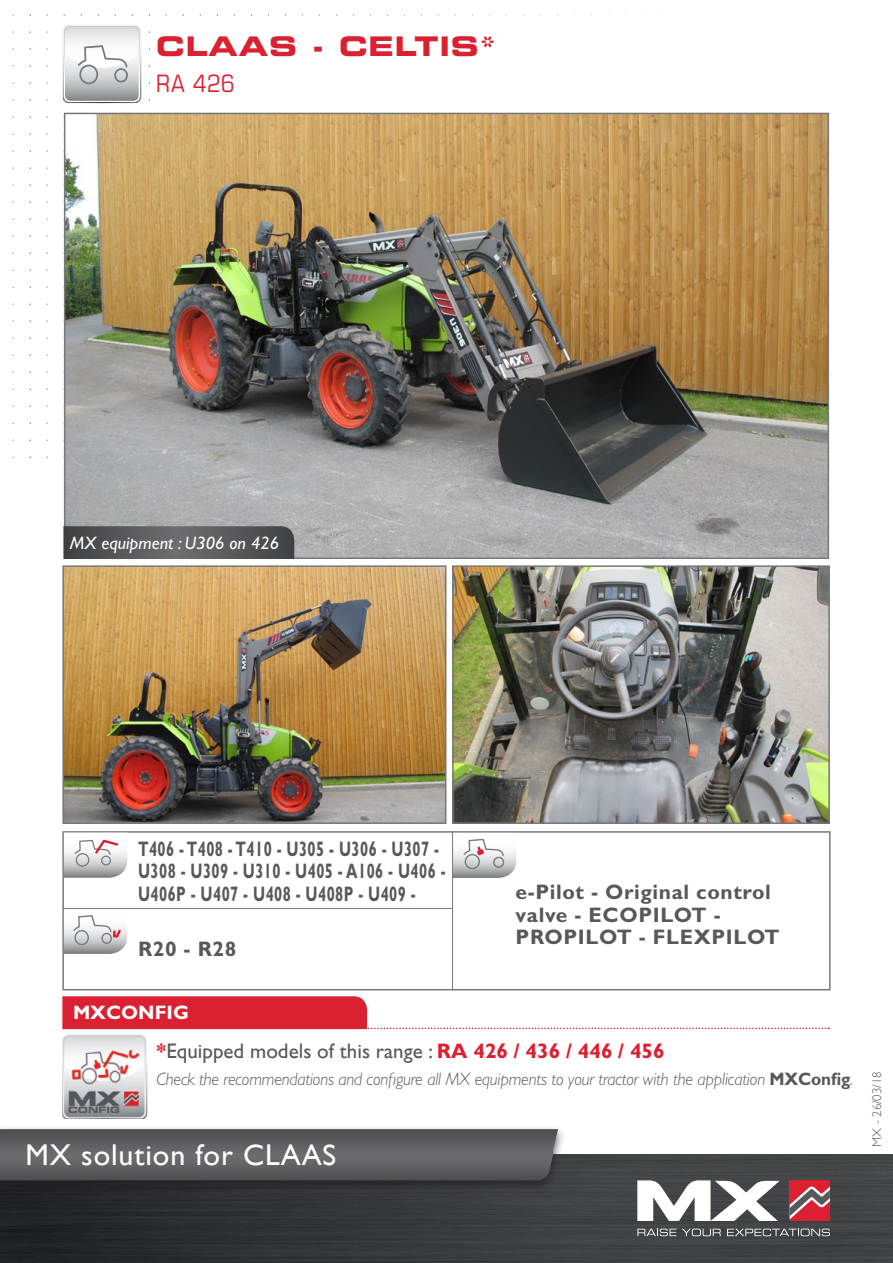
<style>
.page{position:relative;width:893px;height:1263px;background:#fff}
.page>*{position:absolute;margin:0;border:0;box-sizing:border-box;transform-origin:0 0}
.t1{font:30px "Gill Sans Std";letter-spacing:.03em;color:#fff}
.t2{font:27px "Eurostile LT Std Bold Ex 2";letter-spacing:.03em;color:#da2031}
.t3{font:condensed 24px "Eurostile LT Std";color:#da2031}
.t4{font:700 21px/22.5px "Gill Sans Std";letter-spacing:.03em;color:#57585a;scale:.7 1}
.t5{font:700 21px/22.5px "Gill Sans Std";letter-spacing:.03em;color:#57585a}
.t6{font:21px "Gill Sans Std";color:#57585a}
.t7{font:700 19.5px "Gill Sans Std";color:#fff}
.t8{font:italic 300 18px "Gill Sans Std";letter-spacing:-.01em;color:#57585a;scale:.95 1}
.t9{font:italic 18px "Gill Sans Std";color:#fff}
.t10{font:300 12.75px "Gill Sans Std";color:#57585a}
.t11{font:8.7px "Eurostile LT Std Bold Ex 2";color:#57585a;scale:1.05 1}
.s1{font-weight:700;color:#da2031}
.s2{font-weight:700;font-style:normal}
</style>
<div class="page">
<div style="left:62px;top:831px;width:769px;height:159px;border:2px solid #76787b"></div>
<img style="left:0;top:1154px;width:893px;height:109px">
<svg style="left:710px;top:1181px;width:70px;height:40px"></svg>
<svg style="left:637px;top:1180px;width:73px;height:41px"></svg>
<div style="left:790px;top:1181px;width:40px;height:40px;background:#da2031"></div>
<svg style="left:790px;top:1186px;width:40px;height:33px"></svg>
<svg style="left:637px;top:1228px;width:39px;height:8px"></svg>
<svg style="left:682px;top:1228px;width:39px;height:8px"></svg>
<svg style="left:727px;top:1228px;width:103px;height:8px"></svg>
<div style="left:0;top:1124px;width:567px;height:70px;background:#231f20;opacity:.75"></div>
<svg style="left:0;top:1129px;width:558px;height:51px"></svg>
<img style="left:65px;top:568px;width:378px;height:253px">
<div style="left:62px;top:565px;width:384px;height:259px;border:2px solid #76787b"></div>
<img style="left:455px;top:568px;width:372px;height:253px">
<div style="left:452px;top:565px;width:378px;height:259px;border:2px solid #76787b"></div>
<svg style="left:63px;top:25px;width:78px;height:78px"></svg>
<svg style="left:64px;top:833px;width:63px;height:45px"></svg>
<svg style="left:64px;top:909px;width:63px;height:45px"></svg>
<svg style="left:453px;top:833px;width:63px;height:45px"></svg>
<hr style="left:452px;top:831px;width:1px;height:158px;background:#76787b">
<hr style="left:63px;top:908px;width:390px;height:1px;background:#76787b">
<img style="left:63px;top:1029px;width:86px;height:89px">
<svg style="left:62px;top:996px;width:765px;height:33px"></svg>
<img style="left:67px;top:116px;width:759px;height:440px">
<svg style="left:63px;top:526px;width:231px;height:33px"></svg>
<p class="t2" style="left:156px;top:28px;width:341px">CLAAS - CELTIS*</p>
<p class="t3" style="left:156px;top:69px;width:80px">RA 426</p>
<p class="t9" style="left:70px;top:532px;width:211px">MX equipment : U306 on 426</p>
<p class="t4" style="left:138px;top:837px;width:441px">T406 - T408 - T410 - U305 - U306 - U307 -<br>U308 - U309 - U310 - U405 - A106 - U406 -<br>U406P - U407 - U408 - U408P - U409 -</p>
<p class="t5" style="left:138px;top:937px;width:100px">R20 - R28</p>
<p class="t7" style="left:73px;top:1001px;width:117px">MXCONFIG</p>
<p class="t5" style="left:516px;top:881px;width:266px">e-Pilot - Original control valve - ECOPILOT -<br>PROPILOT - FLEXPILOT</p>
<p class="t6" style="left:157px;top:1038px;width:510px"><span class="s1">*</span>Equipped models of this range : <span class="s1">RA 426 / 436 / 446 / 456</span></p>
<p class="t8" style="left:157px;top:1068px;width:734px">Check the recommendations and configure all MX equipments to your tractor with the application <span class="s2">MXConfig</span>.</p>
<p class="t10" style="left:870px;top:1147px;width:77px;rotate:-90deg">MX - 26/03/18</p>
<p class="t11" style="left:68px;top:1104px;width:51px">CONFIG</p>
<p class="t1" style="left:26px;top:1138px;width:312px">MX solution for CLAAS</p>
</div>
